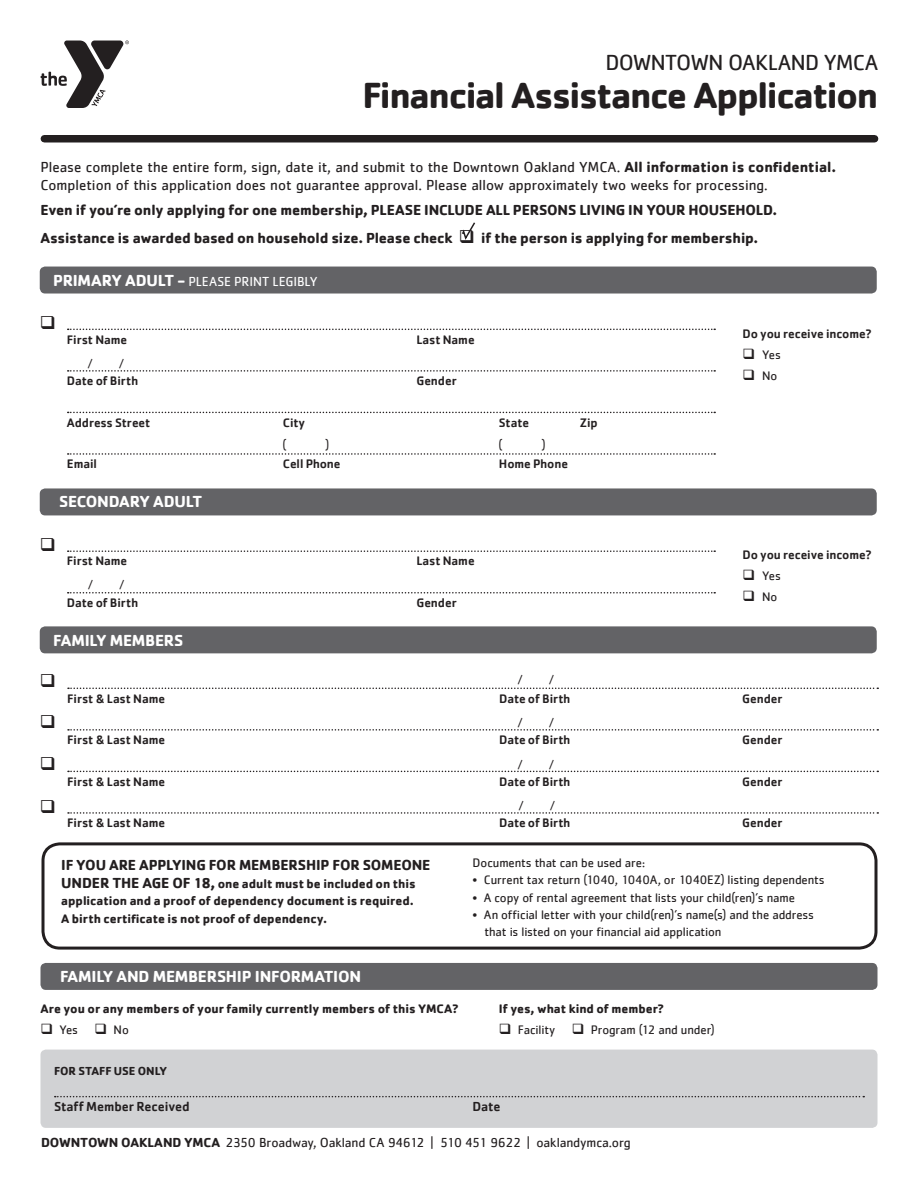
<style>
.page{position:relative;width:918px;height:1188px;background:#fff}
.page>*{position:absolute;margin:0;border:0;box-sizing:border-box;transform-origin:0 0}
.t1{font:700 37.5px "Cachet";letter-spacing:-.04em;color:#231f20}
.t2{font:22.5px "Cachet";letter-spacing:-.03em;color:#231f20}
.t3{font:700 16.5px "Cachet";letter-spacing:-.015em;color:#fff}
.t4{font:700 15px "Cachet";letter-spacing:-.01em;color:#231f20}
.t5{font:15px/18px "Cachet";color:#231f20}
.t6{font:13.5px "Cachet";letter-spacing:-.01em;color:#231f20}
.t7{font:13.5px "Cachet";color:#fff}
.t8{font:500 13.5px "Cachet";letter-spacing:-.01em;color:#231f20}
.t9{font:12.75px/17.2px "Cachet";letter-spacing:-.01em;color:#231f20}
.t10{font:500 12.75px "Cachet";letter-spacing:-.005em;color:#231f20}
.t11{font:700 12.75px/17.2px "Cachet";letter-spacing:-.005em;color:#231f20}
.t12{font:700 12px "Cachet";letter-spacing:-.005em;color:#231f20}
.s1{font-weight:700}
.s2{font-weight:700;font-size:16.5px}
.s3{font-size:15px}
</style>
<div class="page">
<svg style="left:41px;top:41px;width:88px;height:67px"></svg>
<div style="left:40px;top:267px;width:837px;height:27px;background:#636366;border-radius:5px"></div>
<svg style="left:68px;top:329px;width:647px;height:1px"></svg>
<svg style="left:68px;top:370px;width:647px;height:2px"></svg>
<svg style="left:68px;top:412px;width:647px;height:1px"></svg>
<svg style="left:68px;top:453px;width:647px;height:2px"></svg>
<div style="left:41px;top:963px;width:837px;height:27px;background:#636366;border-radius:5px"></div>
<div style="left:40px;top:626px;width:837px;height:27px;background:#636366;border-radius:5px"></div>
<svg style="left:68px;top:688px;width:810px;height:1px"></svg>
<svg style="left:68px;top:729px;width:810px;height:2px"></svg>
<svg style="left:68px;top:771px;width:810px;height:1px"></svg>
<svg style="left:68px;top:812px;width:810px;height:2px"></svg>
<div style="left:40px;top:488px;width:837px;height:27px;background:#636366;border-radius:5px"></div>
<svg style="left:68px;top:550px;width:647px;height:2px"></svg>
<svg style="left:68px;top:592px;width:647px;height:2px"></svg>
<div style="left:42px;top:842px;width:836px;height:108px;border:3px solid #231f20;border-radius:17px"></div>
<div style="left:44px;top:135px;width:831px;height:8px;background:#231f20"></div>
<svg style="left:462px;top:222px;width:14px;height:18px"></svg>
<div style="left:41px;top:1050px;width:837px;height:78px;background:#d1d2d4;border-radius:5px"></div>
<svg style="left:55px;top:1096px;width:809px;height:1px"></svg>
<p class="t2" style="left:605px;top:50px;width:274px">DOWNTOWN OAKLAND YMCA</p>
<p class="t1" style="left:362px;top:71px;width:518px">Financial Assistance Application</p>
<p class="t5" style="left:41px;top:158px;width:797px">Please complete the entire form, sign, date it, and submit to the Downtown Oakland YMCA. <span class="s1">All information is confidential.<br></span>Completion of this application does not guarantee approval. Please allow approximately two weeks for processing.</p>
<p class="t4" style="left:41px;top:200px;width:738px">Even if you’re only applying for one membership, PLEASE INCLUDE ALL PERSONS LIVING IN YOUR HOUSEHOLD.</p>
<p class="t4" style="left:41px;top:228px;width:719px">Assistance is awarded based on household size. Please check ❑ if the person is applying for membership.</p>
<p class="t7" style="left:53px;top:273px;width:266px"><span class="s2">PRIMARY ADULT -</span> PLEASE PRINT LEGIBLY</p>
<p class="t10" style="left:67px;top:331px;width:62px">First Name</p>
<p class="t10" style="left:416px;top:331px;width:60px">Last Name</p>
<p class="t10" style="left:67px;top:373px;width:73px">Date of Birth</p>
<p class="t10" style="left:416px;top:373px;width:42px">Gender</p>
<p class="t10" style="left:67px;top:415px;width:85px">Address Street</p>
<p class="t10" style="left:283px;top:415px;width:24px">City</p>
<p class="t10" style="left:499px;top:415px;width:32px">State</p>
<p class="t10" style="left:580px;top:415px;width:19px">Zip</p>
<p class="t10" style="left:67px;top:456px;width:32px">Email</p>
<p class="t10" style="left:283px;top:456px;width:59px">Cell Phone</p>
<p class="t10" style="left:499px;top:456px;width:71px">Home Phone</p>
<p class="t9" style="left:88px;top:355px;width:6px">/</p>
<p class="t9" style="left:119px;top:355px;width:6px">/</p>
<p class="t9" style="left:282px;top:436px;width:5px">(</p>
<p class="t9" style="left:326px;top:436px;width:5px">)</p>
<p class="t9" style="left:499px;top:436px;width:5px">(</p>
<p class="t9" style="left:542px;top:436px;width:5px">)</p>
<p class="t3" style="left:59px;top:491px;width:144px">SECONDARY ADULT</p>
<p class="t10" style="left:67px;top:553px;width:62px">First Name</p>
<p class="t10" style="left:416px;top:553px;width:60px">Last Name</p>
<p class="t10" style="left:67px;top:595px;width:73px">Date of Birth</p>
<p class="t10" style="left:416px;top:595px;width:42px">Gender</p>
<p class="t9" style="left:88px;top:576px;width:6px">/</p>
<p class="t9" style="left:119px;top:576px;width:6px">/</p>
<p class="t3" style="left:53px;top:629px;width:132px">FAMILY MEMBERS</p>
<p class="t9" style="left:518px;top:671px;width:6px">/</p>
<p class="t9" style="left:549px;top:671px;width:6px">/</p>
<p class="t10" style="left:742px;top:326px;width:131px">Do you receive income?</p>
<p class="t9" style="left:742px;top:346px;width:40px">❑ Yes</p>
<p class="t9" style="left:742px;top:367px;width:36px">❑ No</p>
<p class="t10" style="left:742px;top:547px;width:131px">Do you receive income?</p>
<p class="t9" style="left:742px;top:567px;width:40px">❑ Yes</p>
<p class="t9" style="left:742px;top:588px;width:36px">❑ No</p>
<p class="t10" style="left:67px;top:690px;width:99px">First &amp; Last Name</p>
<p class="t10" style="left:499px;top:690px;width:73px">Date of Birth</p>
<p class="t10" style="left:742px;top:690px;width:42px">Gender</p>
<p class="t10" style="left:67px;top:732px;width:99px">First &amp; Last Name</p>
<p class="t10" style="left:499px;top:732px;width:73px">Date of Birth</p>
<p class="t10" style="left:742px;top:732px;width:42px">Gender</p>
<p class="t10" style="left:67px;top:774px;width:99px">First &amp; Last Name</p>
<p class="t10" style="left:499px;top:774px;width:73px">Date of Birth</p>
<p class="t10" style="left:742px;top:774px;width:42px">Gender</p>
<p class="t10" style="left:67px;top:815px;width:99px">First &amp; Last Name</p>
<p class="t10" style="left:499px;top:815px;width:73px">Date of Birth</p>
<p class="t10" style="left:742px;top:815px;width:42px">Gender</p>
<p class="t9" style="left:518px;top:714px;width:6px">/</p>
<p class="t9" style="left:549px;top:714px;width:6px">/</p>
<p class="t9" style="left:518px;top:756px;width:6px">/</p>
<p class="t9" style="left:549px;top:756px;width:6px">/</p>
<p class="t9" style="left:519px;top:797px;width:6px">/</p>
<p class="t9" style="left:550px;top:797px;width:6px">/</p>
<p class="t4" style="left:61px;top:855px;width:371px">IF YOU ARE APPLYING FOR MEMBERSHIP FOR SOMEONE</p>
<p class="t11" style="left:61px;top:875px;width:356px"><span class="s3">UNDER THE AGE OF 18,</span> one adult must be included on this application and a proof of dependency document is required.<br>A birth certificate is not proof of dependency.</p>
<p class="t3" style="left:60px;top:966px;width:303px">FAMILY AND MEMBERSHIP INFORMATION</p>
<p class="t11" style="left:40px;top:1000px;width:420px">Are you or any members of your family currently members of this YMCA?</p>
<p class="t9" style="left:40px;top:1021px;width:90px">❑ Yes ❑ No</p>
<p class="t9" style="left:473px;top:854px;width:174px">Documents that can be used are:</p>
<p class="t9" style="left:473px;top:871px;width:354px">• Current tax return (1040, 1040A, or 1040EZ) listing dependents</p>
<p class="t9" style="left:473px;top:888px;width:324px">• A copy of rental agreement that lists your child(ren)’s name</p>
<p class="t9" style="left:485px;top:906px;width:331px;text-indent:-12px">• An official letter with your child(ren)’s name(s) and the address that is listed on your financial aid application</p>
<p class="t11" style="left:499px;top:1000px;width:167px">If yes, what kind of member?</p>
<p class="t9" style="left:499px;top:1021px;width:217px">❑ Facility ❑ Program (12 and under)</p>
<p class="t12" style="left:54px;top:1063px;width:115px">FOR STAFF USE ONLY</p>
<p class="t8" style="left:54px;top:1098px;width:137px">Staff Member Received</p>
<p class="t8" style="left:472px;top:1098px;width:29px">Date</p>
<p class="t6" style="left:41px;top:1135px;width:591px"><span class="s1">DOWNTOWN OAKLAND YMCA</span> 2350 Broadway, Oakland CA 94612 | 510 451 9622 | oaklandymca.org</p>
</div>
